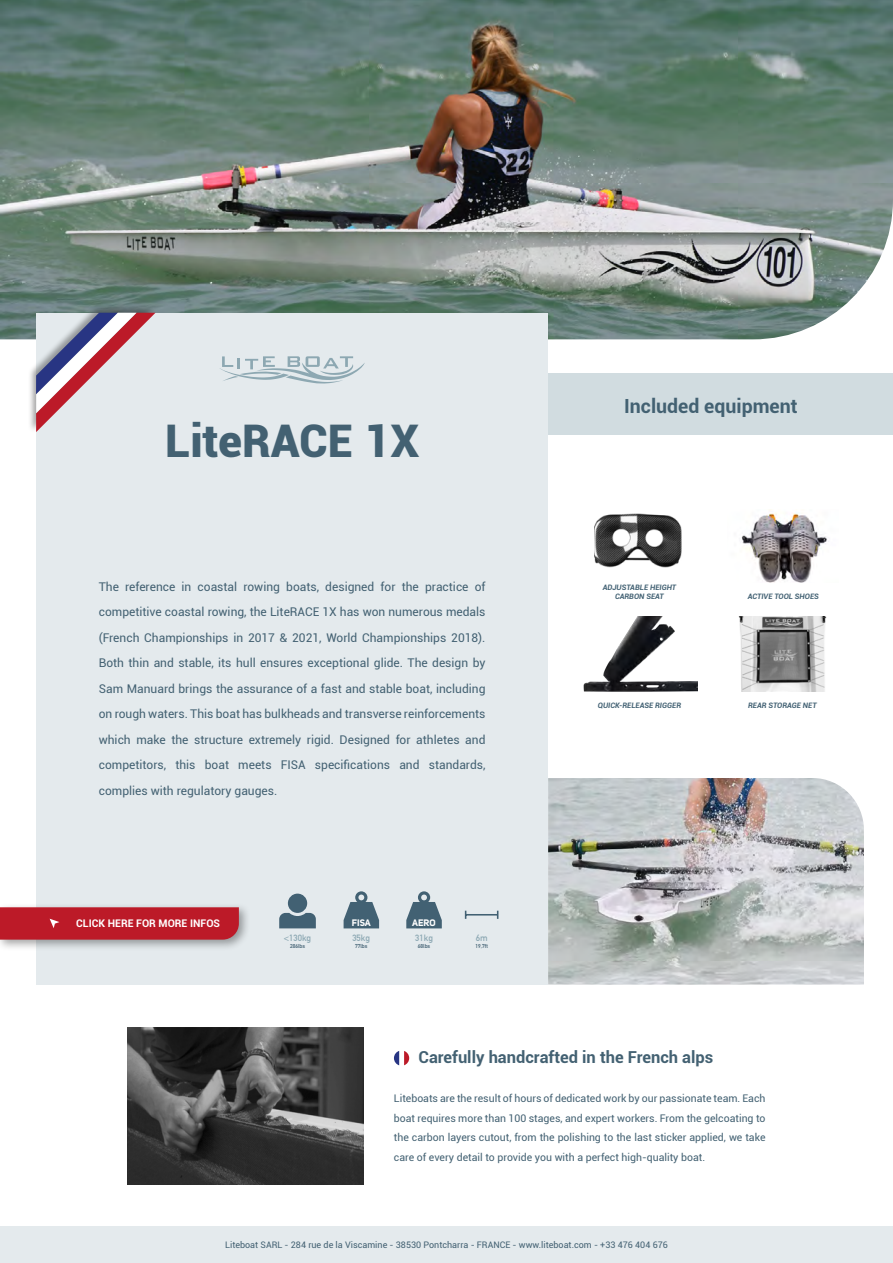
<style>
.page{position:relative;width:893px;height:1263px;background:#fff}
.page>*{position:absolute;margin:0;border:0;box-sizing:border-box;transform-origin:0 0}
.t1{font:900 45px "Roboto";color:#436172}
.t2{font:700 19.5px "Roboto";color:#436172}
.t3{font:700 16.5px "Roboto";color:#436172}
.t4{font:12px/25.5px "Roboto";color:#436172;text-align:justify}
.t5{font:10.5px/19.5px "Roboto";color:#436172;text-align:justify}
.t6{font:700 10.5px "Roboto";color:#fff}
.t7{font:700 9.3px "Uni Sans";color:#fff}
.t8{font:9px "Roboto";color:#436172}
.t9{font:700 9px "DIN Alternate";color:#8ca8b3}
.t10{font:italic 700 7.5px/9px "Roboto";color:#426173;text-align:center}
.t11{font:700 5.55px "DIN Alternate";color:#426173}
</style>
<div class="page">
<img style="left:548px;top:778px;width:316px;height:206px">
<img style="left:0;top:0;width:893px;height:339px">
<img style="left:594px;top:513px;width:88px;height:55px">
<img style="left:583px;top:616px;width:114px;height:76px">
<img style="left:738px;top:616px;width:89px;height:76px">
<div style="left:36px;top:313px;width:512px;height:671px;background:#e4eaed"></div>
<div style="left:0;top:902px;width:250px;height:49px;background:#000;opacity:.35"></div>
<svg style="left:0;top:907px;width:239px;height:33px;background:#bc1f2c"></svg>
<div style="left:0;top:1227px;width:893px;height:36px;background:#e4eaed"></div>
<div style="left:27px;top:303px;width:130px;height:130px;background:#000;opacity:.35"></div>
<svg style="left:36px;top:313px;width:120px;height:119px"></svg>
<svg style="left:220px;top:356px;width:145px;height:28px"></svg>
<div style="left:288px;top:894px;width:19px;height:19px;background:#426173;border-radius:50%"></div>
<svg style="left:279px;top:913px;width:37px;height:15px"></svg>
<hr style="left:466px;top:914px;width:32px;height:1px;background:#426173">
<svg style="left:406px;top:891px;width:36px;height:37px"></svg>
<svg style="left:344px;top:891px;width:35px;height:37px"></svg>
<div style="left:548px;top:373px;width:345px;height:62px;background:#d1dce0"></div>
<img style="left:741px;top:509px;width:86px;height:74px">
<img style="left:127px;top:1027px;width:236px;height:157px">
<svg style="left:394px;top:1051px;width:15px;height:14px"></svg>
<h1 class="t1" style="left:165px;top:409px;width:255px">LiteRACE 1X</h1>
<p class="t4" style="left:99px;top:573px;width:388px">The reference in coastal rowing boats, designed for the practice of competitive coastal rowing, the LiteRACE 1X has won numerous medals (French Championships in 2017 &amp; 2021, World Championships 2018).<br>Both thin and stable, its hull ensures exceptional glide. The design by Sam Manuard brings the assurance of a fast and stable boat, including on rough waters. This boat has bulkheads and transverse reinforcements which make the structure extremely rigid. Designed for athletes and competitors, this boat meets FISA specifications and standards, complies with regulatory gauges.</p>
<p class="t6" style="left:76px;top:916px;width:145px">CLICK HERE FOR MORE INFOS</p>
<p class="t9" style="left:284px;top:931px;width:29px">&lt;130kg</p>
<p class="t11" style="left:290px;top:942px;width:17px">286lbs</p>
<p class="t7" style="left:352px;top:917px;width:21px">FISA</p>
<p class="t7" style="left:412px;top:917px;width:25px">AERO</p>
<p class="t9" style="left:352px;top:931px;width:19px">35kg</p>
<p class="t11" style="left:355px;top:942px;width:14px">77lbs</p>
<p class="t9" style="left:415px;top:931px;width:19px">31kg</p>
<p class="t11" style="left:418px;top:942px;width:14px">68lbs</p>
<p class="t9" style="left:476px;top:931px;width:13px">6m</p>
<p class="t11" style="left:475px;top:942px;width:14px">19,7ft</p>
<h2 class="t2" style="left:624px;top:393px;width:175px">Included equipment</h2>
<p class="t10" style="left:603px;top:582px;width:75px">ADJUSTABLE HEIGHT<br>CARBON SEAT</p>
<p class="t10" style="left:748px;top:591px;width:73px">ACTIVE TOOL SHOES</p>
<p class="t10" style="left:598px;top:700px;width:85px">QUICK-RELEASE RIGGER</p>
<p class="t10" style="left:748px;top:700px;width:70px">REAR STORAGE NET</p>
<h3 class="t3" style="left:419px;top:1046px;width:296px">Carefully handcrafted in the French alps</h3>
<p class="t5" style="left:394px;top:1088px;width:373px">Liteboats are the result of hours of dedicated work by our passionate team. Each boat requires more than 100 stages, and expert workers. From the gelcoating to the carbon layers cutout, from the polishing to the last sticker applied, we take care of every detail to provide you with a perfect high-quality boat.</p>
<p class="t8" style="left:225px;top:1239px;width:444px">Liteboat SARL - 284 rue de la Viscamine - 38530 Pontcharra - FRANCE - www.liteboat.com - +33 476 404 676</p>
</div>
